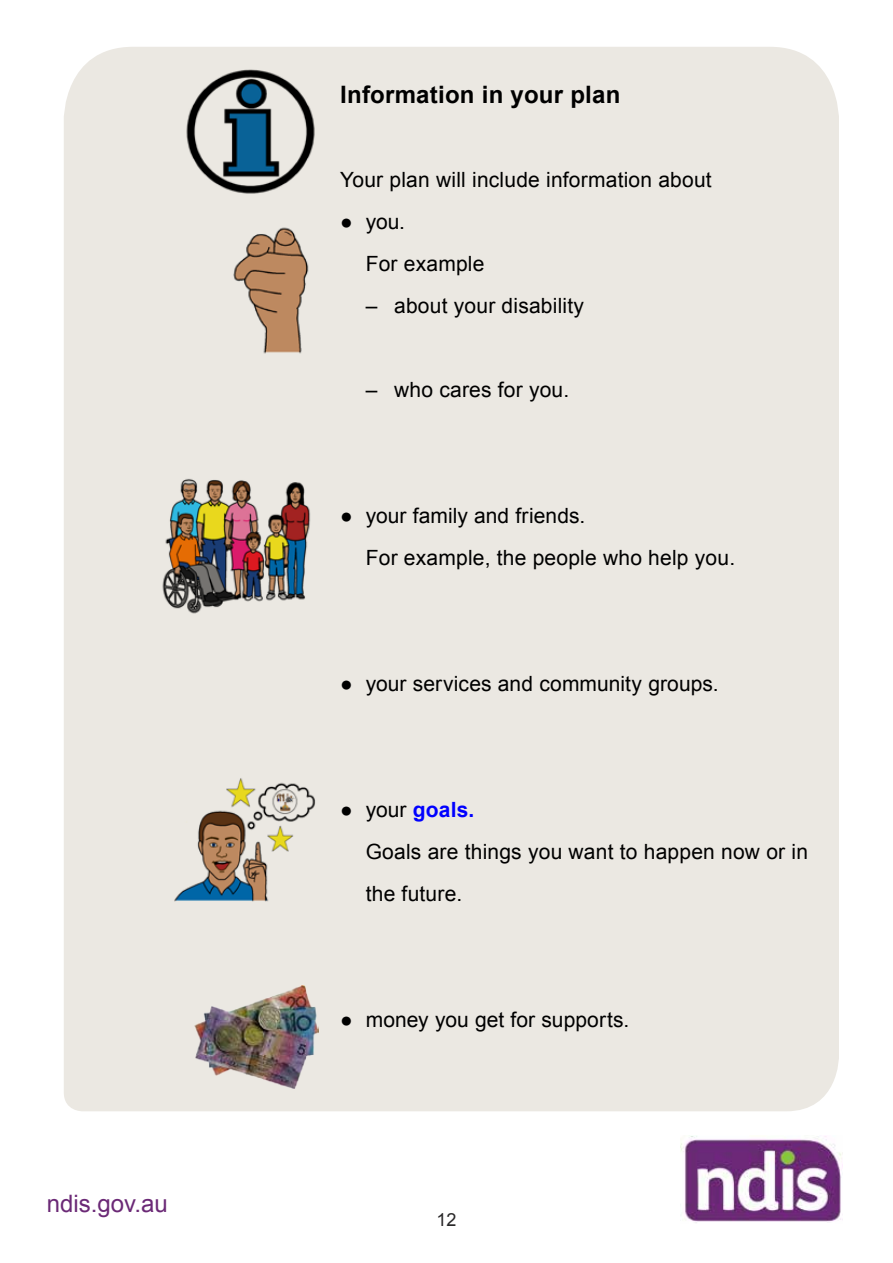
<style>
.page{position:relative;width:893px;height:1263px;background:#fff}
.page>*{position:absolute;margin:0;border:0;box-sizing:border-box;transform-origin:0 0}
.t1{font:700 24px "Arial";letter-spacing:.01em;color:#000}
.t2{font:24px "Arial";color:#6b2976}
.t3{font:21px/42px "Arial";letter-spacing:.01em;color:#000}
.t4{font:18px "Arial";color:#292829}
.s1{font-weight:700;color:#00f}
</style>
<div class="page">
<img style="left:680px;top:1136px;width:162px;height:87px">
<div style="left:64px;top:47px;width:775px;height:1064px;background:#ebe8e2"></div>
<img style="left:183px;top:68px;width:136px;height:128px">
<img style="left:230px;top:221px;width:89px;height:139px">
<img style="left:156px;top:468px;width:163px;height:150px">
<img style="left:158px;top:775px;width:161px;height:130px">
<img style="left:195px;top:986px;width:124px;height:102px">
<p class="t2" style="left:47px;top:1188px;width:122px">ndis.gov.au</p>
<h2 class="t1" style="left:340px;top:78px;width:282px">Information in your plan</h2>
<p class="t3" style="left:340px;top:158px;width:373px">Your plan will include information about</p>
<p class="t3" style="left:366px;top:200px;width:120px;text-indent:-26px">● you.<br>For example</p>
<p class="t3" style="left:366px;top:284px;width:220px">– about your disability</p>
<p class="t3" style="left:366px;top:368px;width:205px">– who cares for you.</p>
<p class="t3" style="left:366px;top:494px;width:371px;text-indent:-26px">● your family and friends.<br>For example, the people who help you.</p>
<p class="t3" style="left:340px;top:662px;width:380px">● your services and community groups.</p>
<p class="t3" style="left:366px;top:788px;width:444px;text-indent:-26px">● your <span class="s1">goals.<br></span>Goals are things you want to happen now or in the future.</p>
<p class="t3" style="left:340px;top:998px;width:291px">● money you get for supports.</p>
<p class="t4" style="left:436px;top:1208px;width:22px">12</p>
</div>
